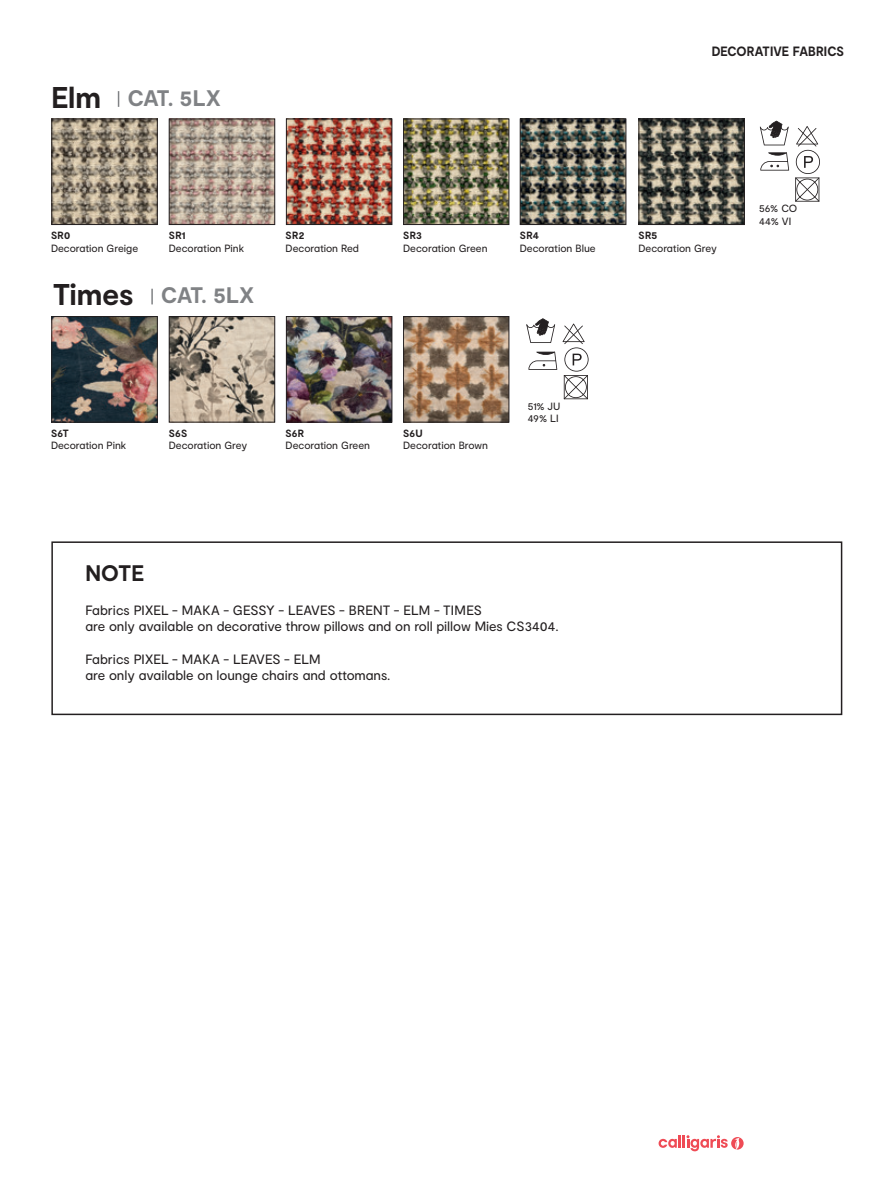
<style>
.page{position:relative;width:893px;height:1191px;background:#fff}
.page>*{position:absolute;margin:0;border:0;box-sizing:border-box;transform-origin:0 0}
.t1{font:700 30px "Calligaris";color:#231f20}
.t2{font:700 22.5px "Calligaris";color:#808285}
.t3{font:700 22.5px "Calligaris";color:#231f20}
.t4{font:13.5px/16.2px "Calligaris";letter-spacing:-.005em;color:#231f20}
.t5{font:700 13.5px "Calligaris";letter-spacing:.005em;color:#231f20;scale:.95 1}
.t6{font:10.5px/12.6px "Calligaris";letter-spacing:-.005em;color:#231f20}
.t7{font:700 10.5px "Calligaris";letter-spacing:.025em;color:#231f20}
</style>
<div class="page">
<svg style="left:659px;top:1135px;width:85px;height:16px"></svg>
<img style="left:53px;top:121px;width:103px;height:102px">
<div style="left:51px;top:119px;width:107px;height:106px;border:1px solid #231f20"></div>
<img style="left:53px;top:318px;width:103px;height:102px">
<div style="left:51px;top:316px;width:107px;height:106px;border:1px solid #231f20"></div>
<img style="left:522px;top:121px;width:102px;height:102px">
<div style="left:520px;top:119px;width:106px;height:106px;border:1px solid #231f20"></div>
<img style="left:288px;top:121px;width:102px;height:102px">
<div style="left:286px;top:119px;width:106px;height:106px;border:1px solid #231f20"></div>
<img style="left:288px;top:318px;width:102px;height:102px">
<div style="left:286px;top:316px;width:106px;height:106px;border:1px solid #231f20"></div>
<img style="left:171px;top:121px;width:102px;height:102px">
<div style="left:169px;top:119px;width:106px;height:106px;border:1px solid #231f20"></div>
<img style="left:171px;top:318px;width:102px;height:102px">
<div style="left:169px;top:316px;width:106px;height:106px;border:1px solid #231f20"></div>
<img style="left:405px;top:121px;width:102px;height:102px">
<div style="left:403px;top:119px;width:106px;height:106px;border:1px solid #231f20"></div>
<img style="left:405px;top:318px;width:102px;height:102px">
<div style="left:403px;top:316px;width:106px;height:106px;border:1px solid #231f20"></div>
<img style="left:640px;top:121px;width:103px;height:102px">
<div style="left:638px;top:119px;width:107px;height:106px;border:1px solid #231f20"></div>
<svg style="left:118px;top:91px;width:1px;height:16px"></svg>
<svg style="left:151px;top:289px;width:2px;height:15px"></svg>
<svg style="left:760px;top:121px;width:29px;height:24px"></svg>
<svg style="left:526px;top:318px;width:29px;height:25px"></svg>
<svg style="left:760px;top:152px;width:29px;height:19px"></svg>
<svg style="left:528px;top:352px;width:29px;height:18px"></svg>
<svg style="left:795px;top:126px;width:25px;height:76px"></svg>
<svg style="left:563px;top:323px;width:26px;height:76px"></svg>
<div style="left:51px;top:541px;width:791px;height:174px;border:2px solid #231f20"></div>
<h1 class="t1" style="left:51px;top:79px;width:51px">Elm</h1>
<h2 class="t2" style="left:128px;top:84px;width:94px">CAT. 5LX</h2>
<p class="t5" style="left:712px;top:42px;width:141px">DECORATIVE FABRICS</p>
<p class="t6" style="left:759px;top:202px;width:40px">56% CO<br>44% VI</p>
<p class="t7" style="left:51px;top:229px;width:21px">SR0</p>
<p class="t7" style="left:169px;top:229px;width:18px">SR1</p>
<p class="t7" style="left:286px;top:229px;width:20px">SR2</p>
<p class="t7" style="left:520px;top:229px;width:21px">SR4</p>
<p class="t7" style="left:403px;top:229px;width:20px">SR3</p>
<p class="t7" style="left:638px;top:229px;width:20px">SR5</p>
<p class="t6" style="left:51px;top:242px;width:89px">Decoration Greige</p>
<p class="t6" style="left:169px;top:242px;width:77px">Decoration Pink</p>
<p class="t6" style="left:286px;top:242px;width:75px">Decoration Red</p>
<p class="t6" style="left:520px;top:242px;width:77px">Decoration Blue</p>
<p class="t6" style="left:403px;top:242px;width:86px">Decoration Green</p>
<p class="t6" style="left:638px;top:242px;width:80px">Decoration Grey</p>
<h1 class="t1" style="left:53px;top:276px;width:82px">Times</h1>
<h2 class="t2" style="left:161px;top:281px;width:94px">CAT. 5LX</h2>
<p class="t6" style="left:528px;top:400px;width:34px">51% JU<br>49% LI</p>
<p class="t7" style="left:51px;top:426px;width:19px">S6T</p>
<p class="t7" style="left:169px;top:426px;width:20px">S6S</p>
<p class="t7" style="left:286px;top:426px;width:20px">S6R</p>
<p class="t7" style="left:403px;top:426px;width:21px">S6U</p>
<p class="t6" style="left:51px;top:439px;width:77px">Decoration Pink</p>
<p class="t6" style="left:169px;top:439px;width:80px">Decoration Grey</p>
<p class="t6" style="left:286px;top:439px;width:86px">Decoration Green</p>
<p class="t6" style="left:403px;top:439px;width:86px">Decoration Brown</p>
<h2 class="t3" style="left:85px;top:559px;width:60px">NOTE</h2>
<p class="t4" style="left:85px;top:602px;width:475px">Fabrics PIXEL - MAKA - GESSY - LEAVES - BRENT - ELM - TIMES<br>are only available on decorative throw pillows and on roll pillow Mies CS3404.</p>
<p class="t4" style="left:85px;top:651px;width:307px">Fabrics PIXEL - MAKA - LEAVES - ELM<br>are only available on lounge chairs and ottomans.</p>
</div>
